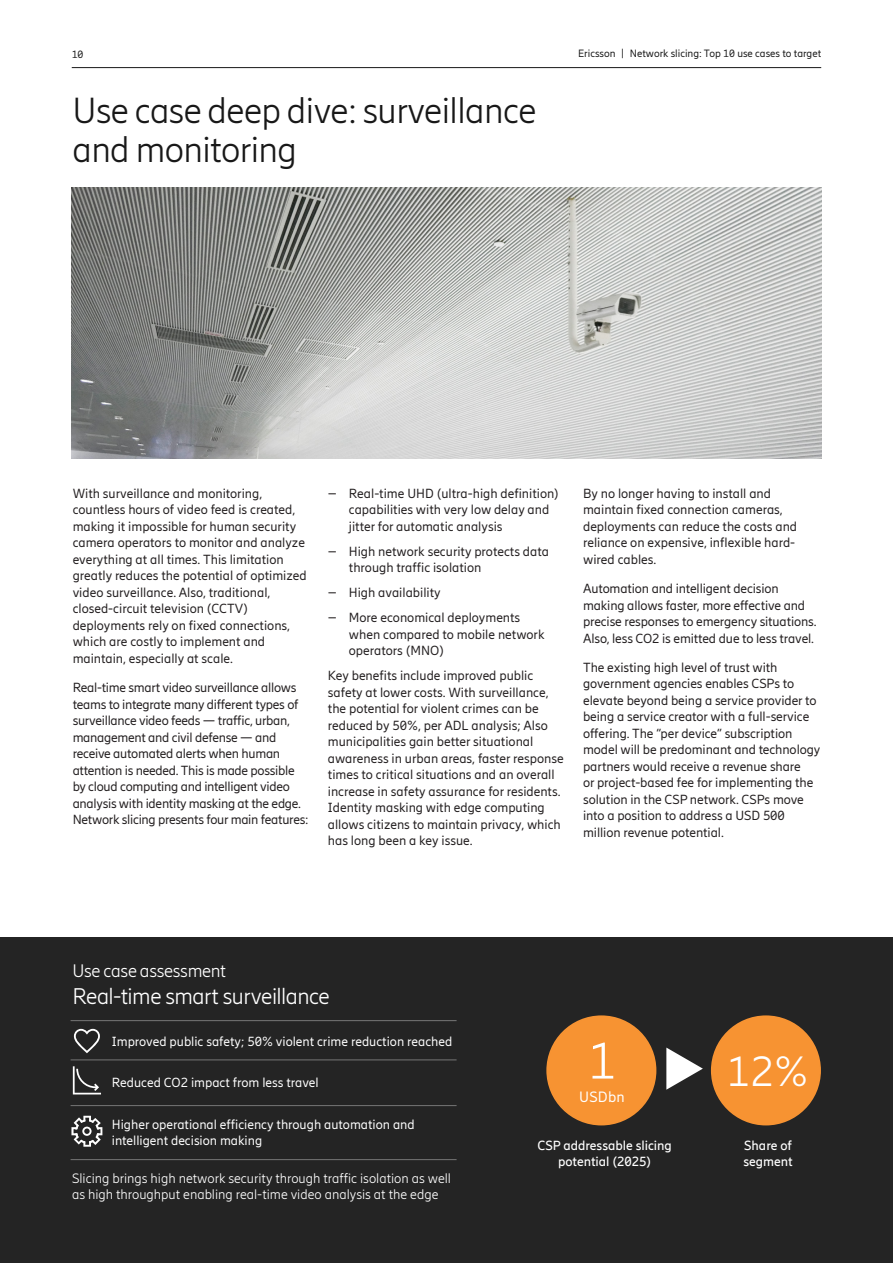
<style>
.page{position:relative;width:893px;height:1263px;background:#fff}
.page>*{position:absolute;margin:0;border:0;box-sizing:border-box;transform-origin:0 0}
.Body_copy_black_inde{font:300 51px "Ericsson Hilda";color:#fff}
.Body_copy_black_inde-2{font:300 42px "Ericsson Hilda";color:#fff}
.Headline_2_black{font:300 36px/39px "Ericsson Hilda";letter-spacing:-.015em;color:#181818}
.Body_copy_black_inde-3{font:300 22.5px "Ericsson Hilda";letter-spacing:-.025em;color:#fff}
.Headline_2_black-2{font:300 18px "Ericsson Hilda";letter-spacing:-.015em;color:#fff}
.Body_copy_black_inde-4{font:14.85px "Ericsson Hilda";letter-spacing:.015em;color:#fff}
._2nd_Header{font:300 13.5px/16.2px "Ericsson Hilda";color:#fff}
.Bodycopy{font:13.2px/16.5px "Ericsson Hilda";color:#231f20}
.Bodycopy-2{font:13.2px/16.5px "Ericsson Hilda";letter-spacing:-.02em;color:#231f20}
.Bodycopy-3{font:13.2px/16.5px "Ericsson Hilda";color:#fff}
.Bodycopy-4{font:500 13.2px/16.5px "Ericsson Hilda";color:#fff;text-align:center}
.t1{font:10.5px "Ericsson Hilda";color:#181818}
</style>
<div class="page">
<hr style="left:72px;top:67px;width:749px;height:1px;background:#181818">
<div style="left:0;top:938px;width:893px;height:325px;background:#242424"></div>
<hr style="left:71px;top:1059px;width:386px;height:1px;background:#767676">
<hr style="left:71px;top:1105px;width:386px;height:1px;background:#767676">
<hr style="left:71px;top:1020px;width:386px;height:1px;background:#767676">
<hr style="left:71px;top:1159px;width:386px;height:1px;background:#767676">
<svg style="left:74px;top:1029px;width:26px;height:24px"></svg>
<svg style="left:73px;top:1066px;width:28px;height:28px"></svg>
<svg style="left:71px;top:1116px;width:31px;height:31px"></svg>
<div style="left:547px;top:1016px;width:109px;height:108px;background:#f79332;border-radius:50%"></div>
<div style="left:546px;top:1015px;width:110px;height:110px;border:2px solid #f79332;border-radius:50%"></div>
<svg style="left:666px;top:1047px;width:37px;height:43px"></svg>
<div style="left:712px;top:1016px;width:108px;height:108px;background:#f79332;border-radius:50%"></div>
<div style="left:711px;top:1015px;width:110px;height:110px;border:2px solid #f79332;border-radius:50%"></div>
<img style="left:72px;top:188px;width:750px;height:270px">
<p class="t1" style="left:72px;top:49px;width:13px">10</p>
<p class="t1" style="left:578px;top:47px;width:245px">Ericsson | Network slicing: Top 10 use cases to target</p>
<p class="Headline_2_black" style="left:72px;top:91px;width:466px">Use case deep dive: surveillance and monitoring</p>
<p class="Bodycopy" style="left:73px;top:485px;width:235px">With surveillance and monitoring, countless hours of video feed is created, making it impossible for human security camera operators to monitor and analyze everything at all times. This limitation greatly reduces the potential of optimized video surveillance. Also, traditional, closed-circuit television (CCTV) deployments rely on fixed connections, which are costly to implement and maintain, especially at scale.</p>
<p class="Bodycopy-2" style="left:73px;top:679px;width:237px">Real-time smart video surveillance allows teams to integrate many different types of surveillance video feeds — traffic, urban, management and civil defense — and receive automated alerts when human attention is needed. This is made possible by cloud computing and intelligent video analysis with identity masking at the edge.<br>Network slicing presents four main features:</p>
<p class="Bodycopy" style="left:349px;top:485px;width:212px;text-indent:-21px">– Real-time UHD (ultra-high definition) capabilities with very low delay and jitter for automatic analysis</p>
<p class="Bodycopy" style="left:349px;top:543px;width:202px;text-indent:-21px">– High network security protects data through traffic isolation</p>
<p class="Bodycopy" style="left:328px;top:584px;width:114px">– High availability</p>
<p class="Bodycopy" style="left:349px;top:609px;width:197px;text-indent:-21px">– More economical deployments when compared to mobile network operators (MNO)</p>
<p class="Bodycopy" style="left:328px;top:668px;width:237px">Key benefits include improved public safety at lower costs. With surveillance, the potential for violent crimes can be reduced by 50%, per ADL analysis; Also municipalities gain better situational awareness in urban areas, faster response times to critical situations and an overall increase in safety assurance for residents.<br>Identity masking with edge computing allows citizens to maintain privacy, which has long been a key issue.</p>
<p class="Bodycopy" style="left:583px;top:485px;width:216px">By no longer having to install and maintain fixed connection cameras, deployments can reduce the costs and reliance on expensive, inflexible hard&shy;wired cables.</p>
<p class="Bodycopy" style="left:583px;top:580px;width:235px">Automation and intelligent decision making allows faster, more effective and precise responses to emergency situations.<br>Also, less CO2 is emitted due to less travel.</p>
<p class="Bodycopy" style="left:583px;top:659px;width:239px">The existing high level of trust with government agencies enables CSPs to elevate beyond being a service provider to being a service creator with a full-service offering. The “per device” subscription model will be predominant and technology partners would receive a revenue share<br>or project-based fee for implementing the solution in the CSP network. CSPs move into a position to address a USD 500 million revenue potential.</p>
<p class="Headline_2_black-2" style="left:72px;top:961px;width:155px">Use case assessment</p>
<p class="Body_copy_black_inde-3" style="left:72px;top:984px;width:259px">Real-time smart surveillance</p>
<p class="Bodycopy-3" style="left:112px;top:1033px;width:342px">Improved public safety; 50% violent crime reduction reached</p>
<p class="Bodycopy-3" style="left:112px;top:1074px;width:208px">Reduced CO2 impact from less travel</p>
<p class="Bodycopy-3" style="left:112px;top:1116px;width:304px">Higher operational efficiency through automation and intelligent decision making</p>
<p class="_2nd_Header" style="left:72px;top:1170px;width:380px">Slicing brings high network security through traffic isolation as well as high throughput enabling real-time video analysis at the edge</p>
<p class="Body_copy_black_inde" style="left:588px;top:1032px;width:30px">1</p>
<p class="Body_copy_black_inde-4" style="left:579px;top:1088px;width:47px">USDbn</p>
<p class="Body_copy_black_inde-2" style="left:727px;top:1047px;width:84px">12%</p>
<p class="Bodycopy-4" style="left:538px;top:1137px;width:136px">CSP addressable slicing potential (2025)</p>
<p class="Bodycopy-4" style="left:743px;top:1137px;width:51px;text-align:left">Share of segment</p>
</div>
